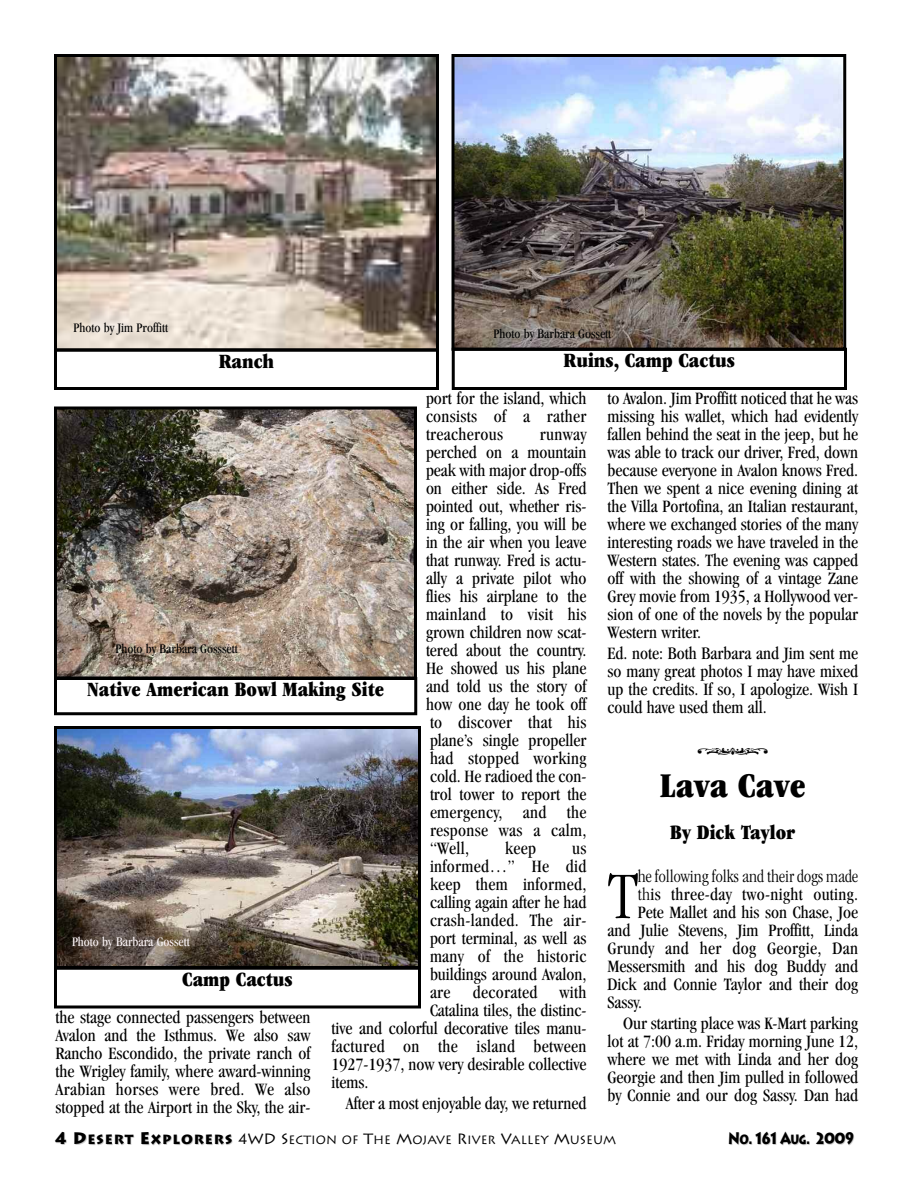
<style>
.page{position:relative;width:918px;height:1188px;background:#fff}
.page>*{position:absolute;margin:0;border:0;box-sizing:border-box;transform-origin:0 0}
.t1{font:300 condensed 68.85px "Garamond";color:#000}
.t2{font:ultra-condensed 36px "Garamond";color:#000}
.t3{font:ultra-condensed 21px "Garamond";color:#000}
.t4{font:condensed 18px/18px "Garamond";color:#000;text-align:justify}
.t5{font:condensed 18px "Garamond";letter-spacing:.02em;color:#000}
.t6{font:300 condensed 18px "Garamond";color:#000}
.t7{font:900 16.5px "Lithos";letter-spacing:-.04em;color:#000;scale:.8 1}
.t8{font:condensed 13.5px "Garamond";color:#000}
.t9{font:condensed 13.5px "Garamond";color:#fbf4f6}
.t10{font:12px "Lithos";color:#000}
.s1{font-weight:300}
.s2{font-weight:900;font-size:16.5px;color:#ccc}
.s3{font-weight:900;font-size:13.2px;color:#ccc}
.s4{font-weight:900;font-size:13.2px}
.s5{font-size:15px}
.s6{color:#ccc}
.s7{font-size:13.2px;color:#ccc}
</style>
<div class="page">
<img style="left:58px;top:58px;width:377px;height:290px">
<div style="left:54px;top:54px;width:385px;height:298px;border:3px solid #000"></div>
<div style="left:54px;top:348px;width:385px;height:42px;border:3px solid #000"></div>
<img style="left:456px;top:58px;width:386px;height:289px">
<div style="left:452px;top:54px;width:394px;height:297px;border:3px solid #000"></div>
<div style="left:452px;top:348px;width:395px;height:42px;border:3px solid #000"></div>
<img style="left:58px;top:410px;width:355px;height:265px">
<div style="left:54px;top:406px;width:363px;height:273px;border:3px solid #000"></div>
<div style="left:54px;top:677px;width:363px;height:38px;border:3px solid #000"></div>
<img style="left:58px;top:730px;width:359px;height:235px">
<div style="left:54px;top:726px;width:367px;height:243px;border:3px solid #000"></div>
<div style="left:54px;top:967px;width:367px;height:41px;border:3px solid #000"></div>
<p class="t8" style="left:74px;top:323px;width:96px">Photo by Jim Proffitt</p>
<p class="t3" style="left:219px;top:353px;width:57px">Ranch</p>
<p class="t8" style="left:494px;top:329px;width:119px">Photo by Barbara Gossett</p>
<p class="t3" style="left:564px;top:352px;width:173px">Ruins, Camp Cactus</p>
<p class="t4" style="left:426px;top:391px;width:162px">port for the island, which consists of a rather treacherous</p>
<p class="t4" style="left:426px;top:427px;width:162px;text-indent:114px">runway perched on a mountain peak with major drop-offs on either side. As Fred pointed out, whether ris&shy;ing or falling, you will be in the air when you leave that runway. Fred is actu&shy;ally a private pilot who flies his airplane to the mainland to visit his grown children now scat&shy;tered about the country.<br>He showed us his plane and told us the story of how one day he took off to discover that his plane’s single propeller had stopped working cold. He radioed the con&shy;trol tower to report the emergency, and the response was a calm, “Well,</p>
<p class="t8" style="left:116px;top:644px;width:124px">Photo by Barbara Gosssett</p>
<p class="t3" style="left:87px;top:681px;width:298px">Native American Bowl Making Site</p>
<p class="t4" style="left:505px;top:841px;width:32px">keep</p>
<p class="t4" style="left:572px;top:841px;width:16px">us</p>
<p class="t5" style="left:430px;top:860px;width:158px">informed…” He did</p>
<p class="t5" style="left:430px;top:878px;width:158px">keep them informed,</p>
<p class="t4" style="left:430px;top:895px;width:158px">calling again after he had</p>
<p class="t5" style="left:430px;top:914px;width:158px">crash-landed. The air-</p>
<p class="t4" style="left:430px;top:931px;width:158px">port terminal, as well as</p>
<p class="t5" style="left:430px;top:950px;width:158px">many of the historic</p>
<p class="t4" style="left:430px;top:967px;width:158px">buildings around Avalon,</p>
<p class="t5" style="left:430px;top:986px;width:158px">are decorated with</p>
<p class="t4" style="left:430px;top:1003px;width:158px">Catalina tiles, the distinc-</p>
<p class="t4" style="left:332px;top:1021px;width:256px">tive and colorful decorative tiles manu-</p>
<p class="t5" style="left:332px;top:1040px;width:257px">factured on the island between</p>
<p class="t4" style="left:332px;top:1057px;width:256px">1927-1937, now very desirable collective</p>
<p class="t4" style="left:332px;top:1075px;width:38px">items.</p>
<p class="t4" style="left:346px;top:1096px;width:242px">After a most enjoyable day, we returned</p>
<p class="t9" style="left:72px;top:937px;width:119px">Photo by Barbara Gossett</p>
<p class="t3" style="left:182px;top:971px;width:112px">Camp Cactus</p>
<p class="t4" style="left:56px;top:1009px;width:257px">the stage connected passengers between Avalon and the Isthmus. We also saw Rancho Escondido, the private ranch of the Wrigley family, where award-winning Arabian horses were bred. We also stopped at the Airport in the Sky, the air-</p>
<p class="t4" style="left:608px;top:391px;width:252px">to Avalon. Jim Proffitt noticed that he was missing his wallet, which had evidently fallen behind the seat in the jeep, but he was able to track our driver, Fred, down because everyone in Avalon knows Fred.<br>Then we spent a nice evening dining at the Villa Portofina, an Italian restaurant, where we exchanged stories of the many interesting roads we have traveled in the Western states. The evening was capped off with the showing of a vintage Zane Grey movie from 1935, a Hollywood ver&shy;sion of one of the novels by the popular Western writer.</p>
<p class="t4" style="left:608px;top:646px;width:252px">Ed. note: Both Barbara and Jim sent me so many great photos I may have mixed up the credits. If so, I apologize. Wish I could have used them all.</p>
<h2 class="t2" style="left:660px;top:772px;width:147px">Lava Cave</h2>
<p class="t3" style="left:670px;top:825px;width:127px">By Dick Taylor</p>
<h1 class="t1" style="left:608px;top:870px;width:32px">T</h1>
<p class="t6" style="left:638px;top:869px;width:222px">he following folks and their dogs made</p>
<p class="t5" style="left:638px;top:887px;width:222px"><span class="s1">th</span>is three-day two-night outing.</p>
<p class="t4" style="left:638px;top:905px;width:222px">Pete Mallet and his son Chase, Joe</p>
<p class="t4" style="left:608px;top:923px;width:252px">and Julie Stevens, Jim Proffitt, Linda</p>
<p class="t5" style="left:608px;top:941px;width:252px">Grundy and her dog Georgie, Dan</p>
<p class="t4" style="left:608px;top:959px;width:252px">Messersmith and his dog Buddy and</p>
<p class="t4" style="left:608px;top:977px;width:252px">Dick and Connie Taylor and their dog</p>
<p class="t4" style="left:608px;top:995px;width:36px">Sassy.</p>
<p class="t4" style="left:608px;top:1016px;width:252px;text-indent:16px">Our starting place was K-Mart parking lot at 7:00 a.m. Friday morning June 12, where we met with Linda and her dog Georgie and then Jim pulled in followed by Connie and our dog Sassy. Dan had</p>
<p class="t10" style="left:56px;top:1133px;width:561px"><span class="s2">4 D</span><span class="s3">ESERT</span> <span class="s2">E</span><span class="s4">XPLORERS</span> <span class="s5">4WD S</span>ECTION OF <span class="s5">T</span>HE <span class="s5">M</span>OJAVE <span class="s5">R</span>IVER <span class="s5">V</span>ALLEY <span class="s5">M</span>USEUM</p>
<p class="t7" style="left:729px;top:1129px;width:158px"><span class="s6">N</span><span class="s7">O</span>. 161 A<span class="s7">UG</span>. 2009</p>
</div>
